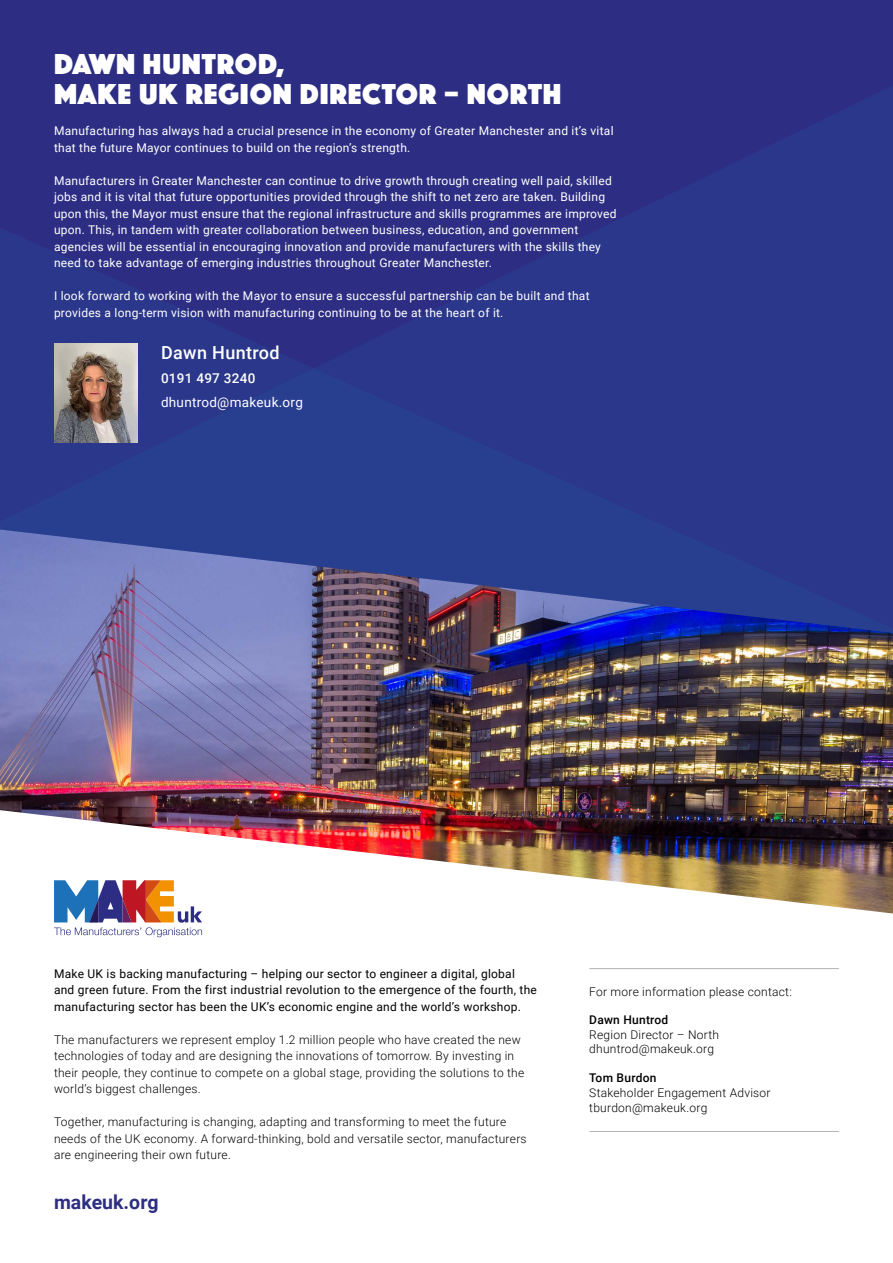
<style>
.page{position:relative;width:893px;height:1263px;background:#fff}
.page>*{position:absolute;margin:0;border:0;box-sizing:border-box;transform-origin:0 0}
.t1{font:30px/30px "Phosphate Solid";letter-spacing:.03em;color:#fff}
.t2{font:700 19.5px "Roboto";color:#2d2e83}
.t3{font:500 18px "Roboto";letter-spacing:.02em;color:#fff}
.t4{font:13.5px "Roboto";letter-spacing:.02em;color:#fff}
.t5{font:500 13.5px "Roboto";letter-spacing:.02em;color:#fff}
.t6{font:12px/16.5px "Roboto";letter-spacing:.02em;color:#fff}
.t7{font:300 12px/16.5px "Roboto";letter-spacing:.02em;color:#000}
.t8{font:12px/16.5px "Roboto";letter-spacing:.02em;color:#000}
.t9{font:500 12px "Roboto";letter-spacing:.02em;color:#000}
</style>
<div class="page">
<img style="left:0;top:634px;width:893px;height:279px">
<svg style="left:54px;top:880px;width:148px;height:57px"></svg>
<hr style="left:589px;top:968px;width:250px;height:1px;background:#b3b4b7">
<hr style="left:589px;top:1131px;width:250px;height:1px;background:#b3b4b7">
<div style="left:0;top:0;width:893px;height:72px;background:#2d2e83"></div>
<svg style="left:0;top:72px;width:893px;height:150px;background:#2c2f84"></svg>
<svg style="left:0;top:222px;width:893px;height:412px;background:#313e8e"></svg>
<img style="left:54px;top:344px;width:83px;height:98px">
<h1 class="t1" style="left:54px;top:47px;width:509px">DAWN HUNTROD,<br>MAKE UK REGION DIRECTOR – NORTH</h1>
<p class="t6" style="left:54px;top:122px;width:561px">Manufacturing has always had a crucial presence in the economy of Greater Manchester and it’s vital that the future Mayor continues to build on the region’s strength.</p>
<p class="t6" style="left:54px;top:172px;width:564px">Manufacturers in Greater Manchester can continue to drive growth through creating well paid, skilled jobs and it is vital that future opportunities provided through the shift to net zero are taken. Building upon this, the Mayor must ensure that the regional infrastructure and skills programmes are improved upon. This, in tandem with greater collaboration between business, education, and government agencies will be essential in encouraging innovation and provide manufacturers with the skills they need to take advantage of emerging industries throughout Greater Manchester.</p>
<p class="t6" style="left:54px;top:287px;width:537px">I look forward to working with the Mayor to ensure a successful partnership can be built and that provides a long-term vision with manufacturing continuing to be at the heart of it.</p>
<h3 class="t3" style="left:161px;top:340px;width:120px">Dawn Huntrod</h3>
<p class="t5" style="left:161px;top:368px;width:96px">0191 497 3240</p>
<p class="t4" style="left:161px;top:392px;width:143px">dhuntrod@makeuk.org</p>
<p class="t8" style="left:54px;top:965px;width:484px">Make UK is backing manufacturing – helping our sector to engineer a digital, global and green future. From the first industrial revolution to the emergence of the fourth, the manufacturing sector has been the UK’s economic engine and the world’s workshop.</p>
<p class="t7" style="left:54px;top:1031px;width:472px">The manufacturers we represent employ 1.2 million people who have created the new technologies of today and are designing the innovations of tomorrow. By investing in their people, they continue to compete on a global stage, providing the solutions to the world’s biggest challenges.</p>
<p class="t7" style="left:54px;top:1113px;width:474px">Together, manufacturing is changing, adapting and transforming to meet the future needs of the UK economy. A forward-thinking, bold and versatile sector, manufacturers are engineering their own future.</p>
<h2 class="t2" style="left:54px;top:1188px;width:106px">makeuk.org</h2>
<p class="t7" style="left:589px;top:983px;width:204px">For more information please contact:</p>
<p class="t9" style="left:589px;top:1012px;width:81px">Dawn Huntrod</p>
<p class="t7" style="left:589px;top:1027px;width:131px;line-height:14.4px">Region Director – North dhuntrod@makeuk.org</p>
<p class="t9" style="left:589px;top:1069px;width:69px">Tom Burdon</p>
<p class="t7" style="left:589px;top:1084px;width:183px;line-height:15px">Stakeholder Engagement Advisor tburdon@makeuk.org</p>
</div>
